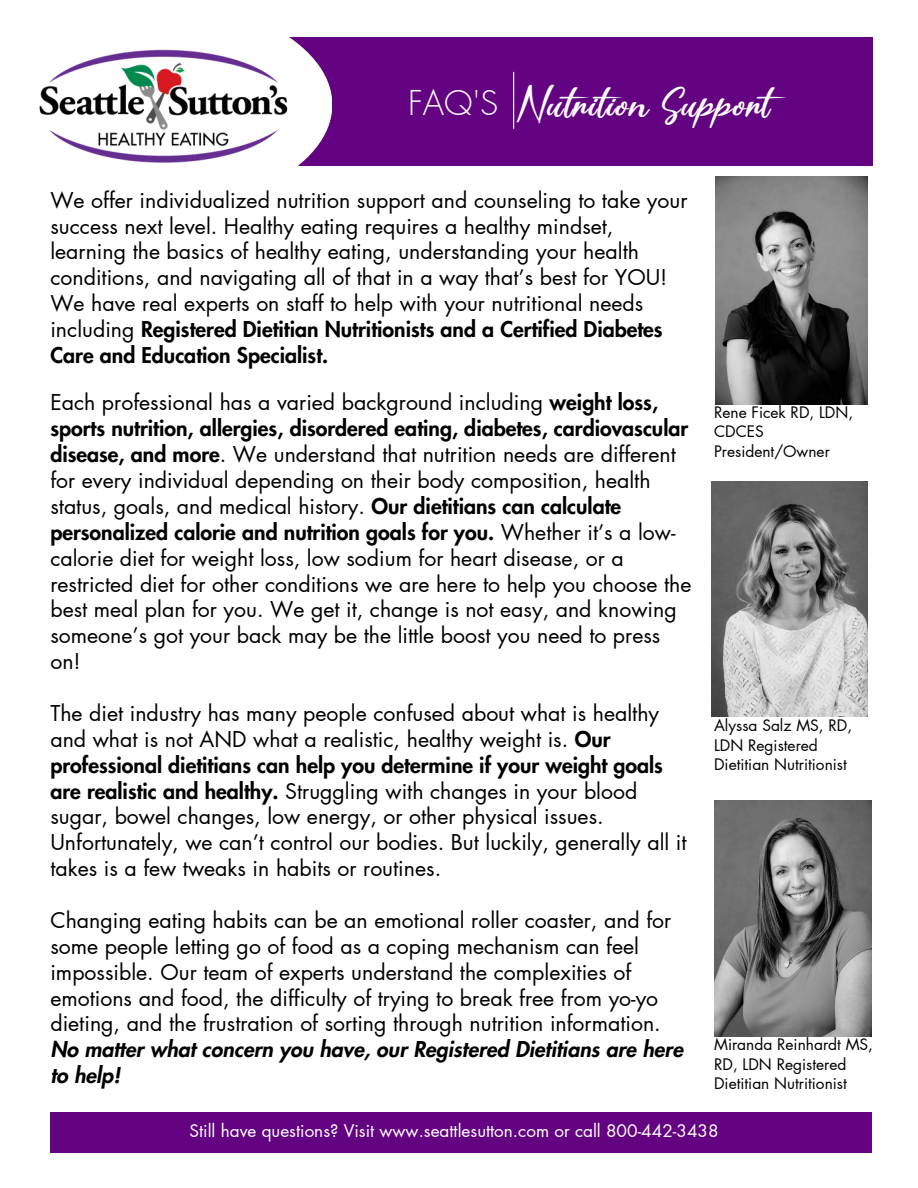
<style>
.page{position:relative;width:918px;height:1188px;background:#fff}
.page>*{position:absolute;margin:0;border:0;box-sizing:border-box;transform-origin:0 0}
.t1{font:49.65px "Scarlet Pen";letter-spacing:.03em;color:#fff}
.t2{font:300 33.45px "Futura LT Pro";color:#fff}
.t3{font:21.3px/25.8px "Futura LT Pro";color:#000}
.t4{font:17.1px "Futura LT Pro";color:#fff}
.t5{font:15.6px/19.4px "Futura LT Pro";color:#000}
.s1{font-weight:800}
.s2{font-weight:800;font-style:italic}
</style>
<div class="page">
<div style="left:25px;top:37px;width:847px;height:129px;background:#630381"></div>
<svg style="left:303px;top:48px;width:29px;height:114px;fill:#fff"></svg>
<img style="left:25px;top:37px;width:278px;height:129px">
<hr style="left:513px;top:72px;width:1px;height:57px;background:#fff">
<div style="left:50px;top:1112px;width:822px;height:41px;background:#630381"></div>
<img style="left:715px;top:177px;width:152px;height:227px">
<img style="left:714px;top:800px;width:158px;height:236px">
<img style="left:711px;top:482px;width:157px;height:235px">
<p class="t2" style="left:408px;top:87px;width:92px">FAQ'S</p>
<p class="t1" style="left:517px;top:79px;width:254px">Nutrition Support</p>
<p class="t3" style="left:50px;top:188px;width:639px">We offer individualized nutrition support and counseling to take your success next level. Healthy eating requires a healthy mindset, learning the basics of healthy eating, understanding your health conditions, and navigating all of that in a way that’s best for YOU!<br>We have real experts on staff to help with your nutritional needs including <span class="s1">Registered Dietitian Nutritionists and a Certified Diabetes Care and Education Specialist.</span></p>
<p class="t3" style="left:50px;top:391px;width:643px">Each professional has a varied background including <span class="s1">weight loss, sports nutrition, allergies, disordered eating, diabetes, cardiovascular disease, and more</span>. We understand that nutrition needs are different for every individual depending on their body composition, health status, goals, and medical history. <span class="s1">Our dietitians can calculate personalized calorie and nutrition goals for you.</span> Whether it’s a low&shy;calorie diet for weight loss, low sodium for heart disease, or a restricted diet for other conditions we are here to help you choose the best meal plan for you. We get it, change is not easy, and knowing someone’s got your back may be the little boost you need to press on!</p>
<p class="t3" style="left:50px;top:701px;width:638px">The diet industry has many people confused about what is healthy and what is not AND what a realistic, healthy weight is. <span class="s1">Our professional dietitians can help you determine if your weight goals are realistic and healthy.</span> Struggling with changes in your blood sugar, bowel changes, low energy, or other physical issues.<br>Unfortunately, we can’t control our bodies. But luckily, generally all it takes is a few tweaks in habits or routines.</p>
<p class="t3" style="left:50px;top:908px;width:634px">Changing eating habits can be an emotional roller coaster, and for some people letting go of food as a coping mechanism can feel impossible. Our team of experts understand the complexities of emotions and food, the difficulty of trying to break free from yo-yo dieting, and the frustration of sorting through nutrition information.<br><span class="s2">No matter what concern you have, our Registered Dietitians are here to help!</span></p>
<p class="t5" style="left:714px;top:403px;width:141px">Rene Ficek RD, LDN,<br>CDCES<br>President/Owner</p>
<p class="t5" style="left:714px;top:716px;width:140px">Alyssa Salz MS, RD,<br>LDN Registered<br>Dietitian Nutritionist</p>
<p class="t5" style="left:714px;top:1036px;width:161px">Miranda Reinhardt MS,<br>RD, LDN Registered<br>Dietitian Nutritionist</p>
<p class="t4" style="left:190px;top:1123px;width:531px">Still have questions? Visit www.seattlesutton.com or call 800-442-3438</p>
</div>
